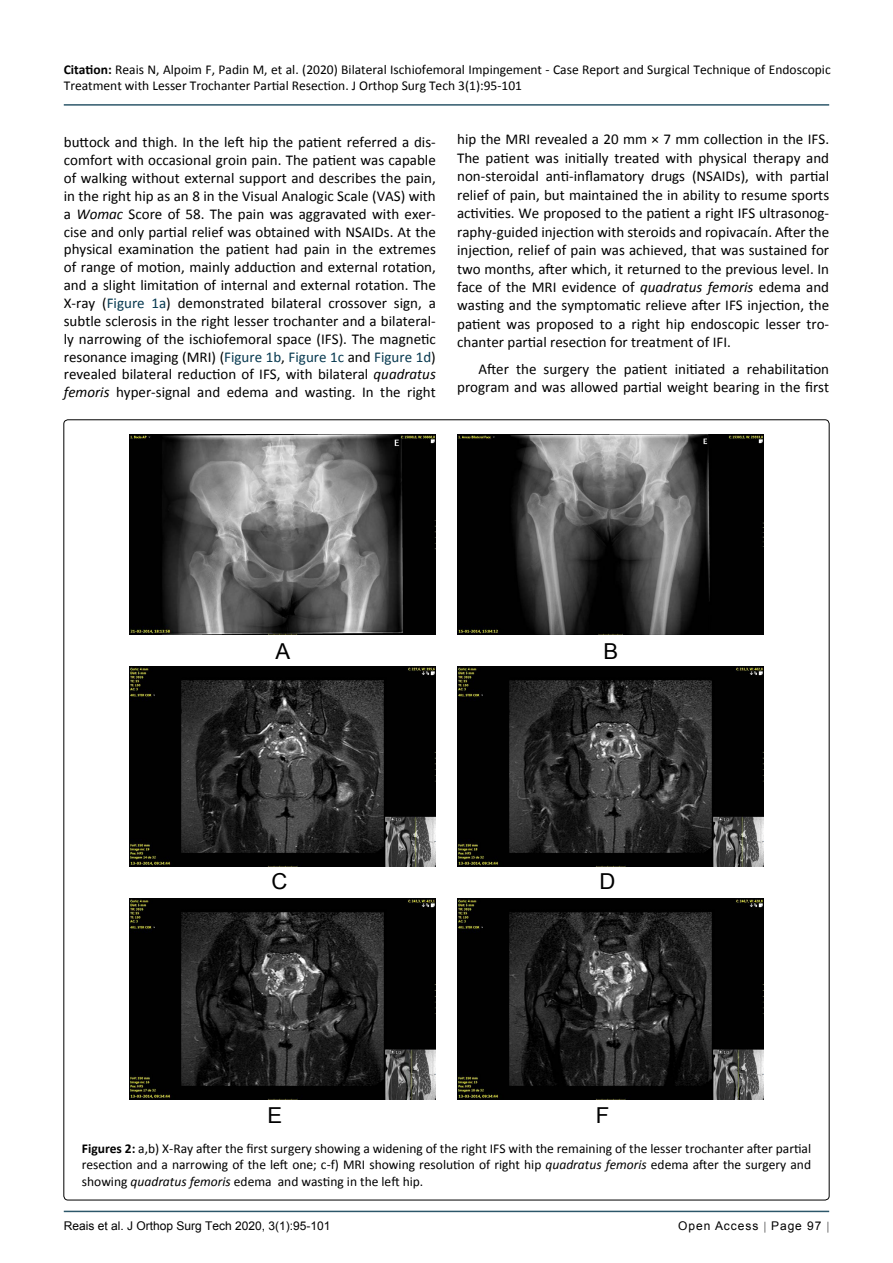
<style>
.page{position:relative;width:893px;height:1263px;background:#fff}
.page>*{position:absolute;margin:0;border:0;box-sizing:border-box;transform-origin:0 0}
.t1{font:21.9px "Arial";color:#000}
.t2{font:15px/17.9px "Calibri";color:#000;text-align:justify}
.t3{font:13.5px/16.2px "Calibri";color:#000}
.t4{font:12px "Arial";color:#000}
.t5{font:12px "Arial";letter-spacing:.08em;color:#000}
.s1{font-weight:700}
.s2{font-style:italic}
.s3{color:#073950}
</style>
<div class="page">
<hr style="left:64px;top:1211px;width:765px;height:1px;background:#073950">
<hr style="left:64px;top:104px;width:765px;height:2px;background:#073950">
<img style="left:130px;top:434px;width:306px;height:200px">
<img style="left:457px;top:434px;width:306px;height:200px">
<img style="left:130px;top:666px;width:306px;height:201px">
<img style="left:457px;top:666px;width:306px;height:201px">
<img style="left:130px;top:899px;width:306px;height:200px">
<img style="left:457px;top:899px;width:306px;height:200px">
<p class="t3" style="left:64px;top:61px;width:768px"><span class="s1">Citation:</span> Reais N, Alpoim F, Padin M, et al. (2020) Bilateral Ischiofemoral Impingement - Case Report and Surgical Technique of Endoscopic<br>Treatment with Lesser Trochanter Partial Resection. J Orthop Surg Tech 3(1):95-101</p>
<p class="t2" style="left:64px;top:133px;width:374px">buttock and thigh. In the left hip the patient referred a dis&shy;comfort with occasional groin pain. The patient was capable of walking without external support and describes the pain, in the right hip as an 8 in the Visual Analogic Scale (VAS) with a <span class="s2">Womac</span> Score of 58. The pain was aggravated with exer&shy;cise and only partial relief was obtained with NSAIDs. At the physical examination the patient had pain in the extremes of range of motion, mainly adduction and external rotation, and a slight limitation of internal and external rotation. The X-ray (<span class="s3">Figure 1a</span>) demonstrated bilateral crossover sign, a subtle sclerosis in the right lesser trochanter and a bilateral&shy;ly narrowing of the ischiofemoral space (IFS). The magnetic resonance imaging (MRI) (<span class="s3">Figure 1b</span>, <span class="s3">Figure 1c</span> and <span class="s3">Figure 1d</span>) revealed bilateral reduction of IFS, with bilateral <span class="s2">quadratus femoris</span> hyper-signal and edema and wasting. In the right</p>
<p class="t2" style="left:457px;top:130px;width:374px;line-height:18.5px">hip the MRI revealed a 20 mm × 7 mm collection in the IFS.<br>The patient was initially treated with physical therapy and non-steroidal anti-inflamatory drugs (NSAIDs), with partial relief of pain, but maintained the in ability to resume sports activities. We proposed to the patient a right IFS ultrasonog&shy;raphy-guided injection with steroids and ropivacaín. After the injection, relief of pain was achieved, that was sustained for two months, after which, it returned to the previous level. In face of the MRI evidence of <span class="s2">quadratus femoris</span> edema and wasting and the symptomatic relieve after IFS injection, the patient was proposed to a right hip endoscopic lesser tro&shy;chanter partial resection for treatment of IFI.</p>
<p class="t2" style="left:457px;top:360px;width:374px;text-align:right">After the surgery the patient initiated a rehabilitation program and was allowed partial weight bearing in the first</p>
<h1 class="t1" style="left:275px;top:637px;width:16px">A</h1>
<h1 class="t1" style="left:604px;top:637px;width:16px">B</h1>
<h1 class="t1" style="left:271px;top:867px;width:17px">C</h1>
<h1 class="t1" style="left:600px;top:867px;width:17px">D</h1>
<h1 class="t1" style="left:267px;top:1101px;width:16px">E</h1>
<h1 class="t1" style="left:596px;top:1101px;width:15px">F</h1>
<p class="t3" style="left:82px;top:1141px;width:731px;text-align:justify"><span class="s1">Figures 2:</span> a,b) X-Ray after the first surgery showing a widening of the right IFS with the remaining of the lesser trochanter after partial resection and a narrowing of the left one; c-f) MRI showing resolution of right hip <span class="s2">quadratus femoris</span> edema after the surgery and showing <span class="s2">quadratus femoris</span> edema and wasting in the left hip.</p>
<p class="t4" style="left:64px;top:1218px;width:268px">Reais et al. J Orthop Surg Tech 2020, 3(1):95-101</p>
<p class="t5" style="left:678px;top:1218px;width:145px">Open Access Page 97</p>
</div>
